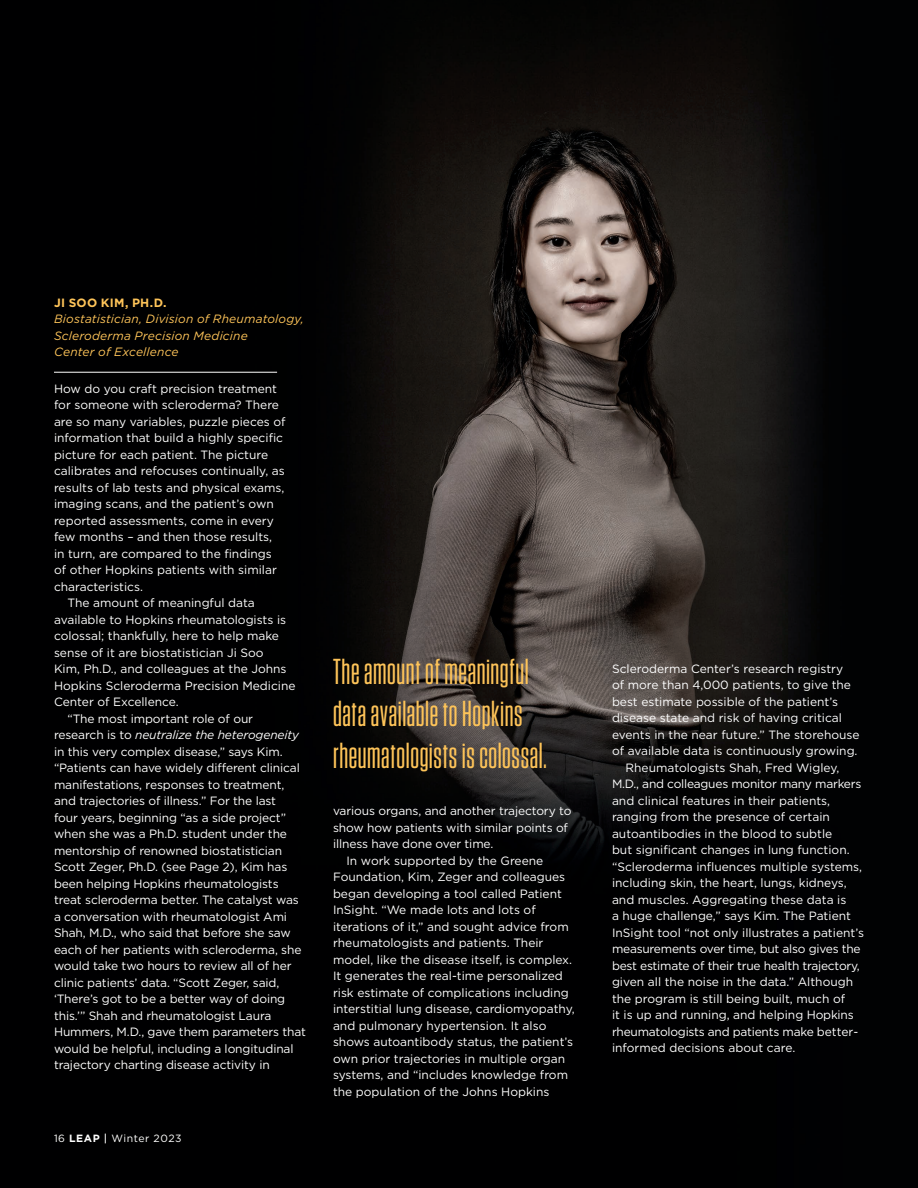
<style>
.page{position:relative;width:918px;height:1188px;background:#fff}
.page>*{position:absolute;margin:0;border:0;box-sizing:border-box;transform-origin:0 0}
.t1{font:500 36px/42px "Tungsten Condensed";letter-spacing:.015em;color:#fec459}
.t2{font:12px "Gotham";color:#fff}
.t3{font:12px "Gotham";letter-spacing:-.02em;color:#fff}
.t4{font:italic 12px/16.5px "Gotham";letter-spacing:.015em;color:#fec459}
.t5{font:italic 12px "Gotham";letter-spacing:-.01em;color:#fff}
.t6{font:700 12px "Gotham";letter-spacing:.02em;color:#fec459}
.t7{font:10.5px "Gotham";letter-spacing:.05em;color:#fff}
.s1{font-style:normal}
.s2{font-weight:700}
.s3{font-weight:500}
</style>
<div class="page">
<img style="left:0;top:0;width:918px;height:1188px">
<hr style="left:54px;top:372px;width:223px;height:1px;background:#fff">
<p class="t6" style="left:54px;top:294px;width:114px">JI SOO KIM, PH.D.</p>
<p class="t4" style="left:54px;top:310px;width:252px">Biostatistician, Division of Rheumatology,<br>Scleroderma Precision Medicine<br>Center of Excellence</p>
<p class="t2" style="left:54px;top:381px;width:225px">How do you craft precision treatment</p>
<p class="t2" style="left:54px;top:397px;width:227px">for someone with scleroderma? There</p>
<p class="t2" style="left:54px;top:414px;width:233px">are so many variables, puzzle pieces of</p>
<p class="t2" style="left:54px;top:430px;width:231px">information that build a highly specific</p>
<p class="t2" style="left:54px;top:447px;width:216px">picture for each patient. The picture</p>
<p class="t2" style="left:54px;top:463px;width:232px">calibrates and refocuses continually, as</p>
<p class="t2" style="left:54px;top:480px;width:232px">results of lab tests and physical exams,</p>
<p class="t2" style="left:54px;top:496px;width:221px">imaging scans, and the patient’s own</p>
<p class="t2" style="left:54px;top:513px;width:221px">reported assessments, come in every</p>
<p class="t2" style="left:54px;top:529px;width:220px">few months – and then those results,</p>
<p class="t2" style="left:54px;top:546px;width:219px">in turn, are compared to the findings</p>
<p class="t2" style="left:54px;top:562px;width:224px">of other Hopkins patients with similar</p>
<p class="t2" style="left:54px;top:579px;width:90px">characteristics.</p>
<p class="t2" style="left:68px;top:595px;width:189px">The amount of meaningful data</p>
<p class="t2" style="left:54px;top:612px;width:234px">available to Hopkins rheumatologists is</p>
<p class="t2" style="left:54px;top:628px;width:227px">colossal; thankfully, here to help make</p>
<p class="t2" style="left:54px;top:645px;width:211px">sense of it are biostatistician Ji Soo</p>
<p class="t2" style="left:54px;top:661px;width:234px">Kim, Ph.D., and colleagues at the Johns</p>
<p class="t2" style="left:54px;top:678px;width:243px">Hopkins Scleroderma Precision Medicine</p>
<p class="t2" style="left:54px;top:694px;width:126px">Center of Excellence.</p>
<p class="t2" style="left:68px;top:711px;width:187px">“The most important role of our</p>
<p class="t5" style="left:54px;top:727px;width:247px"><span class="s1">research is to</span> neutralize the heterogeneity</p>
<p class="t2" style="left:54px;top:744px;width:230px">in this very complex disease,” says Kim.</p>
<p class="t2" style="left:54px;top:760px;width:247px">“Patients can have widely different clinical</p>
<p class="t2" style="left:54px;top:777px;width:232px">manifestations, responses to treatment,</p>
<p class="t2" style="left:54px;top:793px;width:224px">and trajectories of illness.” For the last</p>
<p class="t2" style="left:54px;top:810px;width:234px">four years, beginning “as a side project”</p>
<p class="t2" style="left:54px;top:826px;width:235px">when she was a Ph.D. student under the</p>
<p class="t2" style="left:54px;top:843px;width:230px">mentorship of renowned biostatistician</p>
<p class="t2" style="left:54px;top:859px;width:235px">Scott Zeger, Ph.D. (see Page 2), Kim has</p>
<p class="t2" style="left:54px;top:876px;width:226px">been helping Hopkins rheumatologists</p>
<p class="t2" style="left:54px;top:892px;width:246px">treat scleroderma better. The catalyst was</p>
<p class="t2" style="left:54px;top:909px;width:235px">a conversation with rheumatologist Ami</p>
<p class="t2" style="left:54px;top:925px;width:238px">Shah, M.D., who said that before she saw</p>
<p class="t2" style="left:54px;top:942px;width:249px">each of her patients with scleroderma, she</p>
<p class="t2" style="left:54px;top:958px;width:239px">would take two hours to review all of her</p>
<p class="t2" style="left:54px;top:975px;width:227px">clinic patients’ data. “Scott Zeger, said,</p>
<p class="t2" style="left:54px;top:991px;width:233px">‘There’s got to be a better way of doing</p>
<p class="t2" style="left:54px;top:1008px;width:219px">this.’” Shah and rheumatologist Laura</p>
<p class="t2" style="left:54px;top:1024px;width:253px">Hummers, M.D., gave them parameters that</p>
<p class="t2" style="left:54px;top:1041px;width:241px">would be helpful, including a longitudinal</p>
<p class="t2" style="left:54px;top:1057px;width:217px">trajectory charting disease activity in</p>
<p class="t7" style="left:54px;top:1132px;width:129px">16 <span class="s2">LEAP</span> <span class="s3">|</span> Winter 2023</p>
<h1 class="t1" style="left:333px;top:652px;width:215px">The amount of meaningful data available to Hopkins rheumatologists is colossal.</h1>
<p class="t2" style="left:333px;top:803px;width:240px">various organs, and another trajectory to</p>
<p class="t2" style="left:333px;top:820px;width:237px">show how patients with similar points of</p>
<p class="t2" style="left:333px;top:836px;width:162px">illness have done over time.</p>
<p class="t2" style="left:346px;top:853px;width:198px">In work supported by the Greene</p>
<p class="t2" style="left:333px;top:869px;width:234px">Foundation, Kim, Zeger and colleagues</p>
<p class="t2" style="left:333px;top:886px;width:230px">began developing a tool called Patient</p>
<p class="t2" style="left:333px;top:902px;width:204px">InSight. “We made lots and lots of</p>
<p class="t2" style="left:333px;top:919px;width:237px">iterations of it,” and sought advice from</p>
<p class="t2" style="left:333px;top:935px;width:212px">rheumatologists and patients. Their</p>
<p class="t2" style="left:333px;top:952px;width:241px">model, like the disease itself, is complex.</p>
<p class="t2" style="left:333px;top:968px;width:231px">It generates the real-time personalized</p>
<p class="t2" style="left:333px;top:985px;width:237px">risk estimate of complications including</p>
<p class="t2" style="left:333px;top:1001px;width:243px">interstitial lung disease, cardiomyopathy,</p>
<p class="t2" style="left:333px;top:1018px;width:215px">and pulmonary hypertension. It also</p>
<p class="t2" style="left:333px;top:1034px;width:242px">shows autoantibody status, the patient’s</p>
<p class="t2" style="left:333px;top:1051px;width:234px">own prior trajectories in multiple organ</p>
<p class="t2" style="left:333px;top:1067px;width:237px">systems, and “includes knowledge from</p>
<p class="t2" style="left:333px;top:1084px;width:218px">the population of the Johns Hopkins</p>
<p class="t2" style="left:612px;top:661px;width:233px">Scleroderma Center’s research registry</p>
<p class="t2" style="left:612px;top:677px;width:241px">of more than 4,000 patients, to give the</p>
<p class="t2" style="left:612px;top:694px;width:228px">best estimate possible of the patient’s</p>
<p class="t2" style="left:612px;top:710px;width:231px">disease state and risk of having critical</p>
<p class="t2" style="left:612px;top:727px;width:249px">events in the near future.” The storehouse</p>
<p class="t2" style="left:612px;top:743px;width:247px">of available data is continuously growing.</p>
<p class="t2" style="left:626px;top:760px;width:215px">Rheumatologists Shah, Fred Wigley,</p>
<p class="t3" style="left:612px;top:776px;width:251px">M.D., and colleagues monitor many markers</p>
<p class="t2" style="left:612px;top:793px;width:220px">and clinical features in their patients,</p>
<p class="t2" style="left:612px;top:809px;width:219px">ranging from the presence of certain</p>
<p class="t2" style="left:612px;top:826px;width:222px">autoantibodies in the blood to subtle</p>
<p class="t2" style="left:612px;top:842px;width:239px">but significant changes in lung function.</p>
<p class="t2" style="left:612px;top:859px;width:252px">“Scleroderma influences multiple systems,</p>
<p class="t2" style="left:612px;top:875px;width:236px">including skin, the heart, lungs, kidneys,</p>
<p class="t2" style="left:612px;top:892px;width:236px">and muscles. Aggregating these data is</p>
<p class="t2" style="left:612px;top:908px;width:241px">a huge challenge,” says Kim. The Patient</p>
<p class="t2" style="left:612px;top:925px;width:253px">InSight tool “not only illustrates a patient’s</p>
<p class="t3" style="left:612px;top:941px;width:250px">measurements over time, but also gives the</p>
<p class="t3" style="left:612px;top:958px;width:249px">best estimate of their true health trajectory,</p>
<p class="t2" style="left:612px;top:974px;width:243px">given all the noise in the data.” Although</p>
<p class="t2" style="left:612px;top:991px;width:235px">the program is still being built, much of</p>
<p class="t2" style="left:612px;top:1007px;width:243px">it is up and running, and helping Hopkins</p>
<p class="t3" style="left:612px;top:1024px;width:248px">rheumatologists and patients make better-</p>
<p class="t2" style="left:612px;top:1040px;width:185px">informed decisions about care.</p>
</div>
